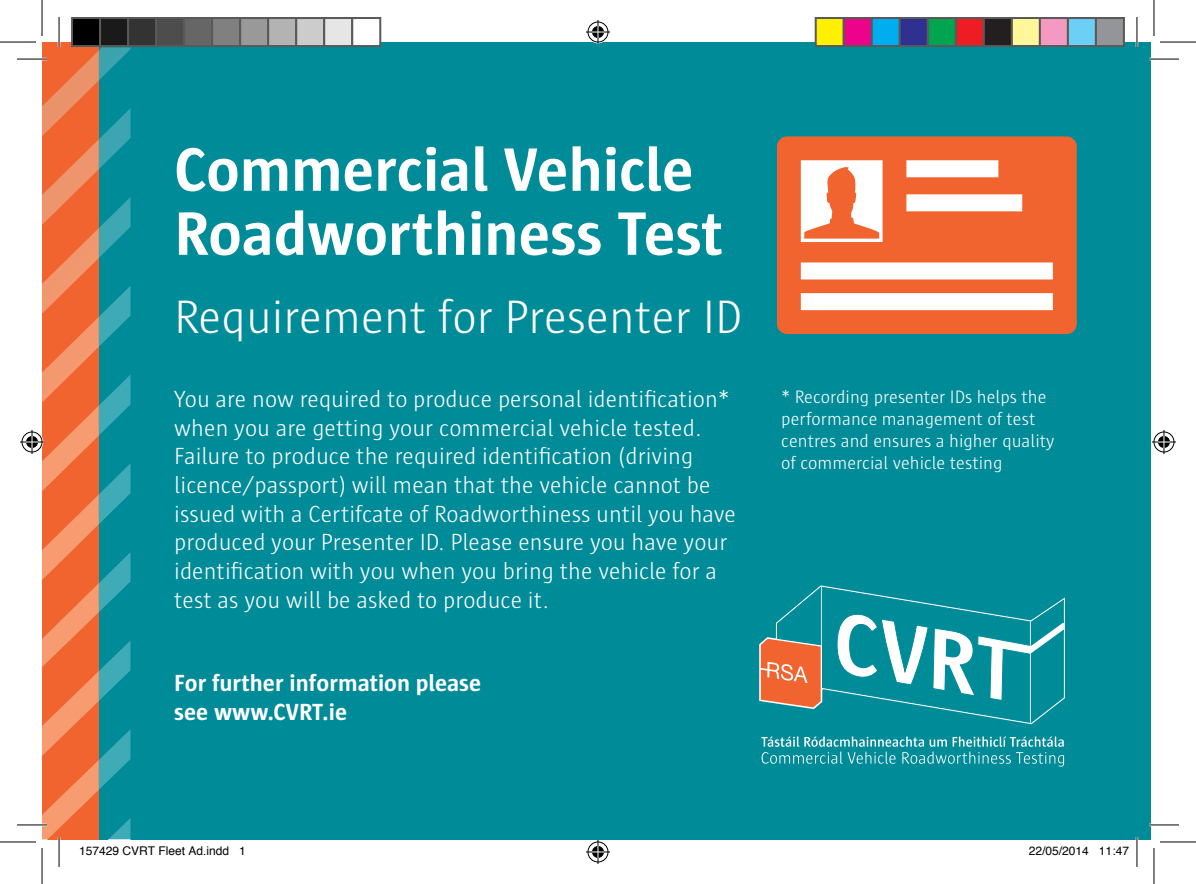
<style>
.page{position:relative;width:1196px;height:884px;background:#fff}
.page>*{position:absolute;margin:0;border:0;box-sizing:border-box;transform-origin:0 0}
.t1{font:700 62.6px/64px "Sun";color:#fff}
.t2{font:300 47.8px "Sun";color:#fff}
.t3{font:300 23.8px/28.6px "Sun";color:#fff}
.t4{font:700 23.8px/28.6px "Sun";color:#fff}
.t5{font:300 18.4px/22px "Sun";color:#fff}
.t6{font:12px "Helvetica";color:#000}
</style>
<div class="page">
<div style="left:42px;top:42px;width:1107px;height:797px;background:#008b98"></div>
<svg style="left:759px;top:585px;width:306px;height:140px"></svg>
<svg style="left:760px;top:586px;width:303px;height:137px"></svg>
<svg style="left:761px;top:736px;width:302px;height:30px"></svg>
<svg style="left:777px;top:136px;width:299px;height:198px;background:#f48f69"></svg>
<hr style="left:1148px;top:58px;width:30px;height:2px;background:#fff">
<hr style="left:1148px;top:823px;width:30px;height:3px;background:#fff">
<hr style="left:58px;top:17px;width:2px;height:30px;background:#fff">
<hr style="left:1135px;top:17px;width:2px;height:30px;background:#fff">
<hr style="left:1135px;top:836px;width:2px;height:30px;background:#fff">
<hr style="left:17px;top:59px;width:30px;height:1px;background:#000">
<hr style="left:1148px;top:59px;width:30px;height:1px;background:#000">
<hr style="left:17px;top:824px;width:30px;height:1px;background:#000">
<hr style="left:1148px;top:824px;width:30px;height:1px;background:#000">
<hr style="left:59px;top:17px;width:1px;height:30px;background:#000">
<hr style="left:59px;top:836px;width:1px;height:30px;background:#000">
<hr style="left:1136px;top:17px;width:1px;height:30px;background:#000">
<hr style="left:1136px;top:836px;width:1px;height:30px;background:#000">
<hr style="left:0;top:42px;width:36px;height:1px;background:#000">
<hr style="left:1159px;top:42px;width:36px;height:1px;background:#000">
<hr style="left:0;top:841px;width:36px;height:1px;background:#000">
<hr style="left:1159px;top:841px;width:36px;height:1px;background:#000">
<hr style="left:42px;top:0;width:1px;height:36px;background:#000">
<hr style="left:42px;top:847px;width:1px;height:36px;background:#000">
<hr style="left:1153px;top:0;width:1px;height:36px;background:#000">
<hr style="left:1153px;top:847px;width:1px;height:36px;background:#000">
<svg style="left:586px;top:20px;width:24px;height:24px"></svg>
<svg style="left:586px;top:839px;width:24px;height:24px"></svg>
<svg style="left:1152px;top:430px;width:23px;height:24px"></svg>
<div style="left:72px;top:18px;width:28px;height:28px;background:#000"></div>
<div style="left:71px;top:17px;width:30px;height:30px;border:2px solid #595959"></div>
<div style="left:100px;top:18px;width:28px;height:28px;background:#1a1a1a"></div>
<div style="left:99px;top:17px;width:30px;height:30px;border:2px solid #595959"></div>
<div style="left:128px;top:18px;width:28px;height:28px;background:#333"></div>
<div style="left:127px;top:17px;width:30px;height:30px;border:2px solid #595959"></div>
<div style="left:156px;top:18px;width:28px;height:28px;background:#4d4d4d"></div>
<div style="left:155px;top:17px;width:30px;height:30px;border:2px solid #595959"></div>
<div style="left:184px;top:18px;width:28px;height:28px;background:#666"></div>
<div style="left:183px;top:17px;width:30px;height:30px;border:2px solid #595959"></div>
<div style="left:212px;top:18px;width:28px;height:28px;background:#808080"></div>
<div style="left:211px;top:17px;width:30px;height:30px;border:2px solid #595959"></div>
<div style="left:240px;top:18px;width:28px;height:28px;background:#999"></div>
<div style="left:239px;top:17px;width:30px;height:30px;border:2px solid #595959"></div>
<div style="left:268px;top:18px;width:28px;height:28px;background:#b3b3b3"></div>
<div style="left:267px;top:17px;width:30px;height:30px;border:2px solid #595959"></div>
<div style="left:296px;top:18px;width:28px;height:28px;background:#ccc"></div>
<div style="left:295px;top:17px;width:30px;height:30px;border:2px solid #595959"></div>
<div style="left:324px;top:18px;width:28px;height:28px;background:#e6e6e6"></div>
<div style="left:323px;top:17px;width:30px;height:30px;border:2px solid #595959"></div>
<div style="left:352px;top:18px;width:28px;height:28px;background:#fff"></div>
<div style="left:351px;top:17px;width:30px;height:30px;border:2px solid #595959"></div>
<div style="left:815px;top:18px;width:28px;height:28px;background:#fff101"></div>
<div style="left:814px;top:17px;width:30px;height:30px;border:2px solid #595959"></div>
<div style="left:843px;top:18px;width:28px;height:28px;background:#ed028c"></div>
<div style="left:842px;top:17px;width:30px;height:30px;border:2px solid #595959"></div>
<div style="left:871px;top:18px;width:28px;height:28px;background:#00aeef"></div>
<div style="left:870px;top:17px;width:30px;height:30px;border:2px solid #595959"></div>
<div style="left:899px;top:18px;width:28px;height:28px;background:#2e3092"></div>
<div style="left:898px;top:17px;width:30px;height:30px;border:2px solid #595959"></div>
<div style="left:927px;top:18px;width:28px;height:28px;background:#00a54f"></div>
<div style="left:926px;top:17px;width:30px;height:30px;border:2px solid #595959"></div>
<div style="left:955px;top:18px;width:28px;height:28px;background:#ee1d23"></div>
<div style="left:954px;top:17px;width:30px;height:30px;border:2px solid #595959"></div>
<div style="left:983px;top:18px;width:28px;height:28px;background:#231f20"></div>
<div style="left:982px;top:17px;width:30px;height:30px;border:2px solid #595959"></div>
<div style="left:1011px;top:18px;width:28px;height:28px;background:#fff79a"></div>
<div style="left:1010px;top:17px;width:30px;height:30px;border:2px solid #595959"></div>
<div style="left:1039px;top:18px;width:28px;height:28px;background:#f499c2"></div>
<div style="left:1038px;top:17px;width:30px;height:30px;border:2px solid #595959"></div>
<div style="left:1067px;top:18px;width:28px;height:28px;background:#6bcff6"></div>
<div style="left:1066px;top:17px;width:30px;height:30px;border:2px solid #595959"></div>
<div style="left:1095px;top:18px;width:28px;height:28px;background:#939598"></div>
<div style="left:1094px;top:17px;width:30px;height:30px;border:2px solid #595959"></div>
<svg style="left:20px;top:47px;width:209px;height:809px"></svg>
<h1 class="t1" style="left:174px;top:138px;width:550px">Commercial Vehicle<br>Roadworthiness Test</h1>
<h2 class="t2" style="left:174px;top:291px;width:569px">Requirement for Presenter ID</h2>
<p class="t3" style="left:174px;top:385px;width:563px">You are now required to produce personal identification* when you are getting your commercial vehicle tested.<br>Failure to produce the required identification (driving licence/passport) will mean that the vehicle cannot be issued with a Certifcate of Roadworthiness until you have produced your Presenter ID. Please ensure you have your identification with you when you bring the vehicle for a test as you will be asked to produce it.</p>
<p class="t4" style="left:174px;top:668px;width:308px">For further information please see www.CVRT.ie</p>
<p class="t5" style="left:781px;top:385px;width:275px">* Recording presenter IDs helps the performance management of test centres and ensures a higher quality of commercial vehicle testing</p>
<p class="t6" style="left:79px;top:841px;width:168px">157429 CVRT Fleet Ad.indd 1</p>
<p class="t6" style="left:1028px;top:841px;width:102px">22/05/2014 11:47</p>
</div>
